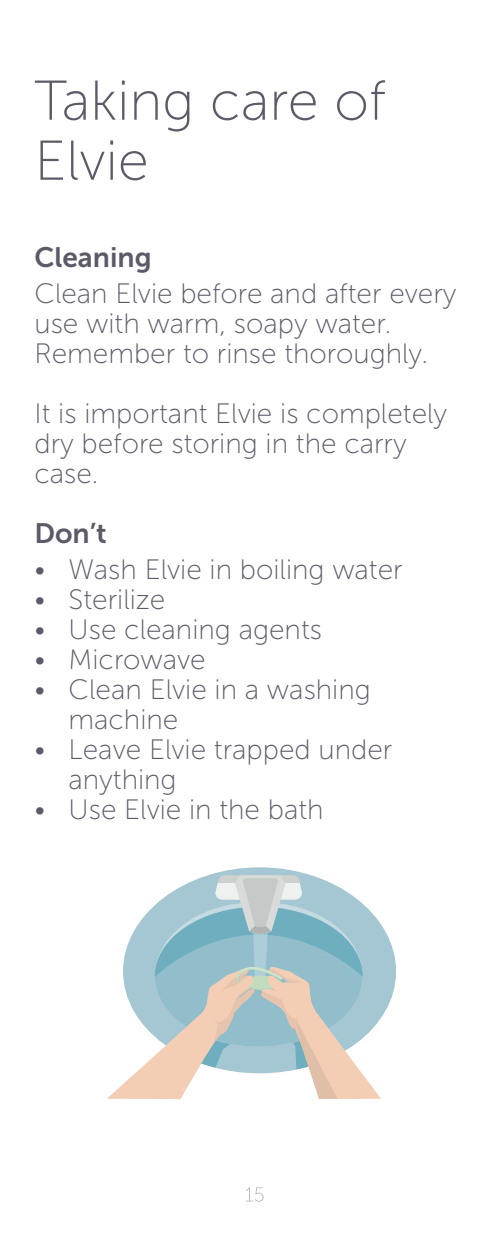
<style>
.page{position:relative;width:499px;height:1242px;background:#fff}
.page>*{position:absolute;margin:0;border:0;box-sizing:border-box;transform-origin:0 0}
.t1{font:56px/60px "Museo Sans 100";color:#5c5a68}
.t2{font:28px/30px "Museo Sans 100";color:#5c5a68}
.t3{font:28px "Museo Sans 700";color:#5c5a68}
</style>
<div class="page">
<svg style="left:246px;top:1187px;width:18px;height:14px"></svg>
<div style="left:123px;top:867px;width:273px;height:206px;background:#a4c7d3;border-radius:50%"></div>
<svg style="left:107px;top:875px;width:274px;height:224px"></svg>
<h1 class="t1" style="left:34px;top:71px;width:353px">Taking care of<br>Elvie</h1>
<p class="t3" style="left:34px;top:241px;width:119px">Cleaning</p>
<p class="t2" style="left:34px;top:278px;width:424px">Clean Elvie before and after every use with warm, soapy water.<br>Remember to rinse thoroughly.</p>
<p class="t2" style="left:34px;top:398px;width:414px">It is important Elvie is completely dry before storing in the carry case.</p>
<p class="t3" style="left:34px;top:517px;width:74px">Don’t</p>
<p class="t2" style="left:34px;top:554px;width:370px">• Wash Elvie in boiling water</p>
<p class="t2" style="left:34px;top:584px;width:132px">• Sterilize</p>
<p class="t2" style="left:34px;top:614px;width:289px">• Use cleaning agents</p>
<p class="t2" style="left:34px;top:644px;width:173px">• Microwave</p>
<p class="t2" style="left:68px;top:674px;width:304px;text-indent:-34px">• Clean Elvie in a washing machine</p>
<p class="t2" style="left:68px;top:734px;width:325px;text-indent:-34px">• Leave Elvie trapped under anything</p>
<p class="t2" style="left:34px;top:794px;width:291px">• Use Elvie in the bath</p>
</div>
